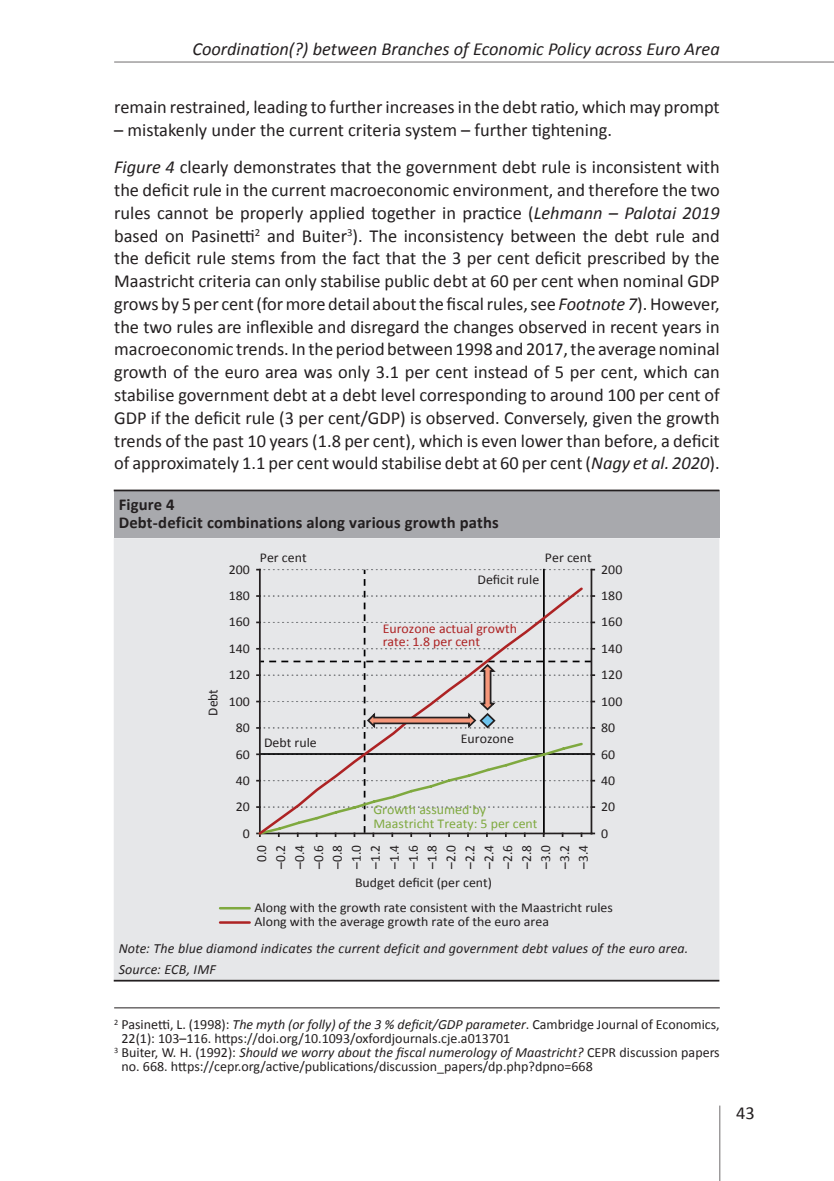
<style>
.page{position:relative;width:834px;height:1181px;background:#fff}
.page>*{position:absolute;margin:0;border:0;box-sizing:border-box;transform-origin:0 0}
.t1{font:18.38px/22.8px "Calibri";color:#231f20}
.t2{font:italic 18.38px "Calibri";color:#231f20}
.t3{font:700 16.62px/18.4px "Calibri";letter-spacing:.01em;color:#231f20}
.t4{font:14px "Calibri";color:#231f20}
.t5{font:italic 14px/20.7px "Calibri";letter-spacing:.005em;color:#231f20}
.t6{font:13.83px/18.9px "Calibri";color:#231f20;text-align:center}
.t7{font:13.47px/24.8px "Calibri";color:#231f20}
.t8{font:13.47px/13.5px "Calibri";color:#7fa93f}
.t9{font:13.47px/13.5px "Calibri";color:#ad2324}
.s1{font-style:italic}
.s2{font-style:normal}
</style>
<div class="page">
<hr style="left:114px;top:62px;width:719px;height:1px;background:#231f20">
<hr style="left:719px;top:1105px;width:1px;height:76px;background:#231f20">
<hr style="left:114px;top:1007px;width:605px;height:1px;background:#231f20">
<div style="left:114px;top:490px;width:605px;height:48px;background:#a8a9ad"></div>
<div style="left:114px;top:538px;width:605px;height:442px;background:#e6e7e9"></div>
<hr style="left:114px;top:489px;width:605px;height:2px;background:#231f20">
<hr style="left:114px;top:980px;width:605px;height:1px;background:#231f20">
<svg style="left:257px;top:569px;width:337px;height:267px;background:#d9d8d9"></svg>
<hr style="left:220px;top:907px;width:29px;height:2px;background:#7fa93f">
<hr style="left:220px;top:921px;width:29px;height:3px;background:#ad2324">
<p class="t2" style="left:192px;top:36px;width:529px">Coordination(?) between Branches of Economic Policy across Euro Area</p>
<p class="t1" style="left:114px;top:96px;width:607px">remain restrained, leading to further increases in the debt ratio, which may prompt</p>
<p class="t1" style="left:114px;top:111px;width:607px;line-height:37.6px">– mistakenly under the current criteria system – further tightening.<br><span class="s1">Figure 4</span> clearly demonstrates that the government debt rule is inconsistent with</p>
<p class="t1" style="left:114px;top:179px;width:607px;text-align:justify">the deficit rule in the current macroeconomic environment, and therefore the two rules cannot be properly applied together in practice (<span class="s1">Lehmann – Palotai 2019 </span>based on Pasinetti<sup>2</sup> and Buiter<sup>3</sup>). The inconsistency between the debt rule and the deficit rule stems from the fact that the 3 per cent deficit prescribed by the Maastricht criteria can only stabilise public debt at 60 per cent when nominal GDP grows by 5 per cent (for more detail about the fiscal rules, see <span class="s1">Footnote 7</span>). However, the two rules are inflexible and disregard the changes observed in recent years in macroeconomic trends. In the period between 1998 and 2017, the average nominal growth of the euro area was only 3.1 per cent instead of 5 per cent, which can stabilise government debt at a debt level corresponding to around 100 per cent of GDP if the deficit rule (3 per cent/GDP) is observed. Conversely, given the growth trends of the past 10 years (1.8 per cent), which is even lower than before, a deficit of approximately 1.1 per cent would stabilise debt at 60 per cent (<span class="s1">Nagy et al. 2020</span>).</p>
<p class="t3" style="left:119px;top:495px;width:381px">Figure 4<br>Debt-deficit combinations along various growth paths</p>
<p class="t6" style="left:203px;top:715px;width:28px;rotate:-90deg">Debt</p>
<p class="t7" style="left:260px;top:545px;width:48px">Per cent</p>
<p class="t7" style="left:545px;top:545px;width:48px">Per cent</p>
<p class="t7" style="left:229px;top:557px;width:23px">200</p>
<p class="t7" style="left:477px;top:567px;width:63px">Deficit rule</p>
<p class="t7" style="left:601px;top:557px;width:23px">200</p>
<p class="t7" style="left:229px;top:583px;width:23px">180</p>
<p class="t7" style="left:601px;top:583px;width:23px">180</p>
<p class="t7" style="left:229px;top:609px;width:23px">160</p>
<p class="t7" style="left:229px;top:636px;width:23px">140</p>
<p class="t9" style="left:382px;top:621px;width:136px">Eurozone actual growth rate: 1.8 per cent</p>
<p class="t7" style="left:601px;top:609px;width:23px">160</p>
<p class="t7" style="left:601px;top:636px;width:23px">140</p>
<p class="t7" style="left:229px;top:662px;width:23px">120</p>
<p class="t7" style="left:601px;top:662px;width:23px">120</p>
<p class="t7" style="left:229px;top:689px;width:23px">100</p>
<p class="t7" style="left:601px;top:689px;width:23px">100</p>
<p class="t7" style="left:236px;top:715px;width:16px">80</p>
<p class="t7" style="left:601px;top:715px;width:16px">80</p>
<p class="t7" style="left:264px;top:730px;width:54px">Debt rule</p>
<p class="t7" style="left:460px;top:726px;width:55px">Eurozone</p>
<p class="t7" style="left:236px;top:741px;width:16px">60</p>
<p class="t7" style="left:601px;top:741px;width:16px">60</p>
<p class="t7" style="left:236px;top:768px;width:16px">40</p>
<p class="t7" style="left:601px;top:768px;width:16px">40</p>
<p class="t7" style="left:236px;top:794px;width:16px">20</p>
<p class="t7" style="left:243px;top:821px;width:9px">0</p>
<p class="t8" style="left:373px;top:803px;width:166px">Growth assumed by<br>Maastricht Treaty: 5 per cent</p>
<p class="t7" style="left:601px;top:794px;width:16px">20</p>
<p class="t7" style="left:601px;top:821px;width:9px">0</p>
<p class="t6" style="left:252px;top:868px;width:25px;rotate:-90deg">0.0 –0.2 –0.4 –0.6 –0.8 –1.0 –1.2 –1.4 –1.6 –1.8 –2.0 –2.2 –2.4 –2.6 –2.8 –3.0 –3.2 –3.4</p>
<p class="t7" style="left:254px;top:870px;width:360px;text-indent:101px">Budget deficit (per cent)<br>Along with the growth rate consistent with the Maastricht rules</p>
<p class="t7" style="left:254px;top:909px;width:296px">Along with the average growth rate of the euro area</p>
<p class="t5" style="left:119px;top:937px;width:571px">Note: The blue diamond indicates the current deficit and government debt values of the euro area.<br>Source: ECB, IMF</p>
<p class="t4" style="left:114px;top:1016px;width:607px"><sup>2</sup> Pasinetti, L. (1998): <span class="s1">The myth (or folly) of the 3 % deficit/GDP parameter</span>. Cambridge Journal of Economics,</p>
<p class="t4" style="left:121px;top:1030px;width:390px">22(1): 103–116. https://doi.org/10.1093/oxfordjournals.cje.a013701</p>
<p class="t5" style="left:114px;top:1042px;width:607px"><sup>3</sup> <span class="s2">Buiter, W. H. (1992):</span> Should we worry about the fiscal numerology of Maastricht? <span class="s2">CEPR discussion papers</span></p>
<p class="t4" style="left:121px;top:1058px;width:472px">no. 668. https://cepr.org/active/publications/discussion_papers/dp.php?dpno=668</p>
<p class="t1" style="left:736px;top:1102px;width:20px">43</p>
</div>
